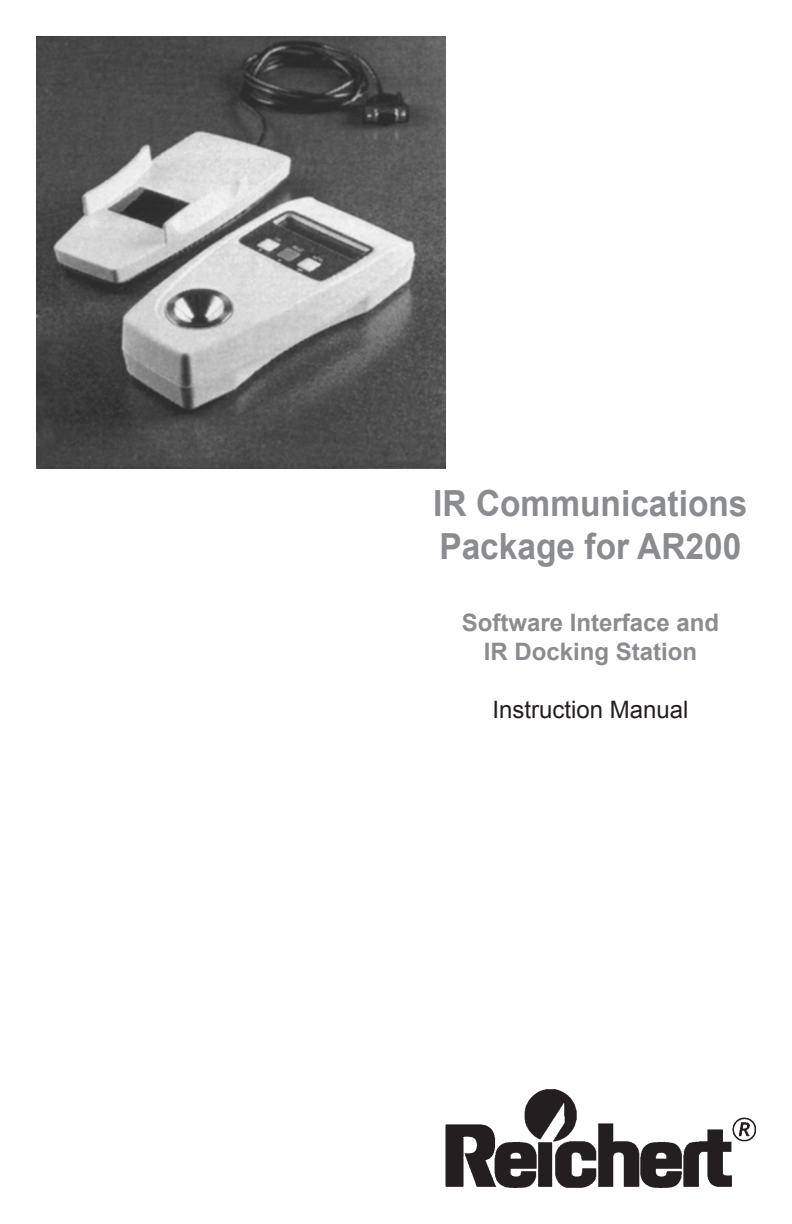
<style>
.page{position:relative;width:792px;height:1224px;background:#fff}
.page>*{position:absolute;margin:0;border:0;box-sizing:border-box;transform-origin:0 0}
.t1{font:700 36px "Arial";color:#8a8c8f;scale:.93 1}
.t2{font:700 24px "Arial";color:#8a8c8f}
.t3{font:24px "Arial";color:#231f20}
</style>
<div class="page">
<img style="left:36px;top:36px;width:409px;height:433px">
<img style="left:446px;top:1090px;width:310px;height:98px">
<p class="t1" style="left:433px;top:480px;width:340px">IR Communications</p>
<p class="t1" style="left:439px;top:523px;width:326px">Package for AR200</p>
<p class="t2" style="left:462px;top:607px;width:259px">Software Interface and</p>
<p class="t2" style="left:484px;top:636px;width:215px">IR Docking Station</p>
<p class="t3" style="left:492px;top:693px;width:198px">Instruction Manual</p>
</div>
